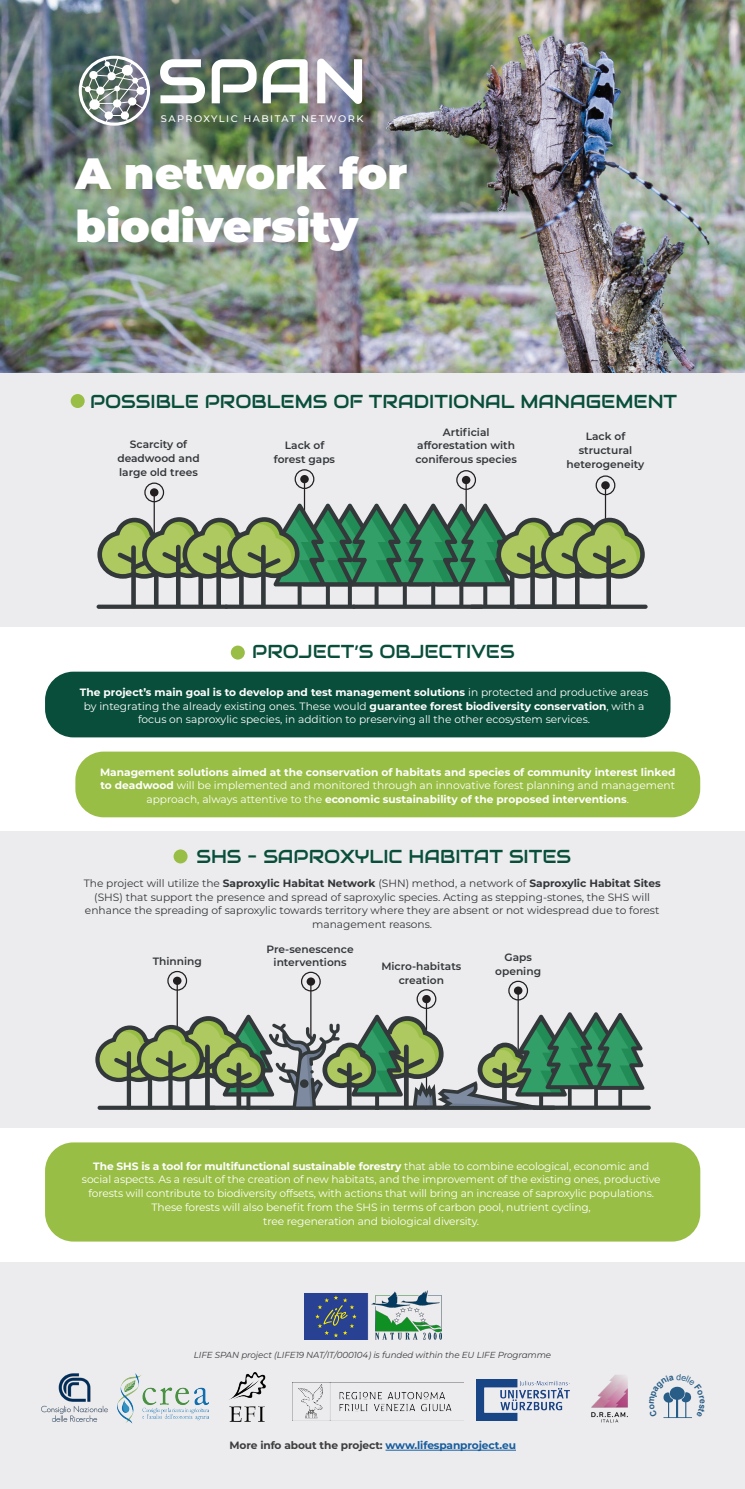
<style>
.page{position:relative;width:745px;height:1489px;background:#fff}
.page>*{position:absolute;margin:0;border:0;box-sizing:border-box;transform-origin:0 0}
.t1{font:900 43.75px/52.5px "Montserrat";color:#fff}
.t2{font:18.75px "Audiowide";color:#084e3a}
.t3{font:10.62px/13.8px "Montserrat";letter-spacing:-.01em;color:#fff;text-align:center}
.t4{font:700 10.62px/13.8px "Montserrat";color:#fff;text-align:center}
.t5{font:10.62px/13.8px "Montserrat";color:#33373a;text-align:center}
.t6{font:600 10.62px/13.8px "Montserrat";color:#33373a;text-align:center}
.t7{font:700 10.62px "Montserrat";letter-spacing:-.01em;color:#3c3d3d}
.t8{font:500 9.5px "Montserrat";letter-spacing:.15em;color:#fff}
.t9{font:italic 8.75px "Montserrat";letter-spacing:-.01em;color:#3c3d3d}
.s1{font-weight:700}
.s2{font-weight:400}
.s3{color:#175d9e}
</style>
<div class="page">
<div style="left:0;top:1261px;width:744px;height:227px;background:#ececee"></div>
<div style="left:0;top:355px;width:744px;height:271px;background:#ececee"></div>
<img style="left:41px;top:1373px;width:67px;height:49px">
<img style="left:591px;top:1375px;width:37px;height:47px">
<img style="left:117px;top:1373px;width:92px;height:50px">
<img style="left:292px;top:1382px;width:171px;height:38px">
<img style="left:476px;top:1379px;width:94px;height:41px">
<img style="left:229px;top:1372px;width:37px;height:50px">
<hr style="left:385px;top:1449px;width:130px;height:1px;background:#175d9e">
<img style="left:0;top:0;width:744px;height:372px">
<svg style="left:160px;top:59px;width:45px;height:44px"></svg>
<svg style="left:211px;top:59px;width:45px;height:44px"></svg>
<svg style="left:262px;top:59px;width:45px;height:44px"></svg>
<svg style="left:317px;top:59px;width:45px;height:45px"></svg>
<svg style="left:79px;top:56px;width:71px;height:68px"></svg>
<hr style="left:465px;top:480px;width:1px;height:64px;background:#231f20">
<div style="left:456px;top:470px;width:19px;height:20px;border:1px solid #231f20;border-radius:50%"></div>
<div style="left:461px;top:476px;width:9px;height:8px;background:#231f20;border-radius:50%"></div>
<hr style="left:153px;top:492px;width:2px;height:65px;background:#231f20">
<div style="left:144px;top:482px;width:20px;height:20px;border:1px solid #231f20;border-radius:50%"></div>
<div style="left:150px;top:488px;width:8px;height:8px;background:#231f20;border-radius:50%"></div>
<hr style="left:304px;top:479px;width:1px;height:64px;background:#231f20">
<div style="left:294px;top:469px;width:20px;height:20px;border:1px solid #231f20;border-radius:50%"></div>
<div style="left:300px;top:475px;width:8px;height:8px;background:#231f20;border-radius:50%"></div>
<hr style="left:604px;top:485px;width:1px;height:65px;background:#231f20">
<div style="left:595px;top:475px;width:20px;height:20px;border:1px solid #231f20;border-radius:50%"></div>
<div style="left:601px;top:481px;width:8px;height:8px;background:#231f20;border-radius:50%"></div>
<hr style="left:154px;top:573px;width:4px;height:31px;background:#33383a">
<div style="left:198px;top:573px;width:5px;height:31px;background:#33383a"></div>
<svg style="left:347px;top:582px;width:4px;height:24px"></svg>
<svg style="left:402px;top:582px;width:4px;height:24px"></svg>
<svg style="left:459px;top:582px;width:4px;height:24px"></svg>
<div style="left:131px;top:547px;width:5px;height:59px;background:#33383a"></div>
<hr style="left:176px;top:547px;width:4px;height:58px;background:#33383a">
<svg style="left:431px;top:582px;width:4px;height:24px"></svg>
<div style="left:96px;top:604px;width:132px;height:5px;background:#33383a;border-radius:2px"></div>
<div style="left:224px;top:604px;width:132px;height:5px;background:#33383a;border-radius:2px"></div>
<div style="left:351px;top:604px;width:132px;height:5px;background:#33383a;border-radius:2px"></div>
<div style="left:515px;top:604px;width:132px;height:5px;background:#33383a;border-radius:2px"></div>
<div style="left:469px;top:604px;width:132px;height:5px;background:#33383a;border-radius:2px"></div>
<svg style="left:483px;top:582px;width:4px;height:24px"></svg>
<svg style="left:374px;top:582px;width:4px;height:24px"></svg>
<svg style="left:325px;top:582px;width:4px;height:24px"></svg>
<svg style="left:297px;top:582px;width:4px;height:24px"></svg>
<svg style="left:239px;top:586px;width:4px;height:18px"></svg>
<div style="left:216px;top:547px;width:5px;height:59px;background:#33383a"></div>
<svg style="left:261px;top:586px;width:4px;height:19px"></svg>
<div style="left:551px;top:573px;width:5px;height:31px;background:#33383a"></div>
<div style="left:509px;top:573px;width:5px;height:31px;background:#33383a"></div>
<svg style="left:530px;top:586px;width:4px;height:19px"></svg>
<div style="left:574px;top:547px;width:5px;height:59px;background:#33383a"></div>
<svg style="left:606px;top:586px;width:4px;height:19px"></svg>
<svg style="left:97px;top:503px;width:548px;height:83px"></svg>
<div style="left:71px;top:394px;width:14px;height:14px;background:#99be45;border-radius:50%"></div>
<div style="left:0;top:830px;width:744px;height:297px;background:#ececee"></div>
<hr style="left:310px;top:981px;width:1px;height:61px;background:#231f20">
<div style="left:301px;top:971px;width:19px;height:20px;border:1px solid #231f20;border-radius:50%"></div>
<div style="left:306px;top:977px;width:9px;height:8px;background:#231f20;border-radius:50%"></div>
<hr style="left:176px;top:980px;width:2px;height:65px;background:#231f20">
<div style="left:167px;top:970px;width:20px;height:20px;border:1px solid #231f20;border-radius:50%"></div>
<div style="left:173px;top:976px;width:8px;height:8px;background:#231f20;border-radius:50%"></div>
<hr style="left:517px;top:990px;width:1px;height:69px;background:#231f20">
<div style="left:508px;top:980px;width:19px;height:20px;border:1px solid #231f20;border-radius:50%"></div>
<div style="left:513px;top:986px;width:9px;height:8px;background:#231f20;border-radius:50%"></div>
<hr style="left:425px;top:999px;width:2px;height:90px;background:#231f20">
<div style="left:416px;top:989px;width:20px;height:19px;border:1px solid #231f20;border-radius:50%"></div>
<svg style="left:422px;top:994px;width:8px;height:9px"></svg>
<svg style="left:531px;top:1105px;width:119px;height:4px"></svg>
<svg style="left:95px;top:1012px;width:549px;height:98px"></svg>
<div style="left:173px;top:849px;width:14px;height:14px;background:#99be45;border-radius:50%"></div>
<div style="left:45px;top:671px;width:625px;height:66px;background:#084e3a;border-radius:28px"></div>
<div style="left:75px;top:751px;width:624px;height:66px;background:#99be45;border-radius:28px"></div>
<div style="left:231px;top:645px;width:14px;height:14px;background:#99be45;border-radius:50%"></div>
<div style="left:45px;top:1142px;width:654px;height:99px;background:#99be45;border-radius:28px"></div>
<img style="left:304px;top:1290px;width:137px;height:49px">
<svg style="left:663px;top:1386px;width:29px;height:31px"></svg>
<p class="t8" style="left:161px;top:112px;width:204px">SAPROXYLIC HABITAT NETWORK</p>
<p class="t1" style="left:75px;top:145px;width:333px">A network for biodiversity</p>
<p class="t2" style="left:90px;top:389px;width:588px">POSSIBLE PROBLEMS OF TRADITIONAL MANAGEMENT</p>
<p class="t6" style="left:130px;top:437px;width:59px">Scarcity of</p>
<p class="t6" style="left:117px;top:451px;width:84px">deadwood and</p>
<p class="t6" style="left:119px;top:465px;width:80px">large old trees</p>
<p class="t6" style="left:415px;top:424px;width:103px">Artificial afforestation with coniferous species</p>
<p class="t6" style="left:566px;top:429px;width:79px">Lack of structural heterogeneity</p>
<p class="t6" style="left:284px;top:438px;width:41px">Lack of</p>
<p class="t6" style="left:274px;top:452px;width:63px">forest gaps</p>
<p class="t2" style="left:252px;top:639px;width:264px">PROJECT’S OBJECTIVES</p>
<p class="t3" style="left:80px;top:685px;width:569px"><span class="s1">The project’s main goal is to develop and test management solutions</span> in protected and productive areas by integrating the already existing ones. These would <span class="s1">guarantee forest biodiversity conservation</span>, with a focus on saproxylic species, in addition to preserving all the other ecosystem services.</p>
<p class="t4" style="left:100px;top:764px;width:576px">Management solutions aimed at the conservation of habitats and species of community interest linked to deadwood <span class="s2">will be implemented and monitored through an innovative forest planning and management approach, always attentive to the</span> economic sustainability of the proposed interventions<span class="s2">.</span></p>
<p class="t2" style="left:196px;top:844px;width:376px">SHS – SAPROXYLIC HABITAT SITES</p>
<p class="t5" style="left:84px;top:875px;width:578px">The project will utilize the <span class="s1">Saproxylic Habitat Network</span> (SHN) method, a network of <span class="s1">Saproxylic Habitat Sites </span>(SHS) that support the presence and spread of saproxylic species. Acting as stepping-stones, the SHS will enhance the spreading of saproxylic towards territory where they are absent or not widespread due to forest management reasons.</p>
<p class="t6" style="left:152px;top:953px;width:51px">Thinning</p>
<p class="t6" style="left:266px;top:941px;width:88px">Pre-senescence interventions</p>
<p class="t6" style="left:504px;top:949px;width:29px">Gaps</p>
<p class="t6" style="left:495px;top:963px;width:47px">opening</p>
<p class="t6" style="left:381px;top:958px;width:81px">Micro-habitats creation</p>
<p class="t4" style="left:93px;top:1158px;width:557px">The SHS is a tool for multifunctional sustainable forestry <span class="s2">that able to combine ecological, economic and</span></p>
<p class="t3" style="left:82px;top:1172px;width:579px">social aspects. As a result of the creation of new habitats, and the improvement of the existing ones, productive forests will contribute to biodiversity offsets, with actions that will bring an increase of saproxylic populations.</p>
<p class="t3" style="left:151px;top:1199px;width:440px">These forests will also benefit from the SHS in terms of carbon pool, nutrient cycling,</p>
<p class="t3" style="left:263px;top:1213px;width:217px">tree regeneration and biological diversity.</p>
<p class="t9" style="left:194px;top:1348px;width:359px">LIFE SPAN project (LIFE19 NAT/IT/000104) is funded within the EU LIFE Programme</p>
<p class="t7" style="left:229px;top:1437px;width:288px">More info about the project: <span class="s3">www.lifespanproject.eu</span></p>
</div>
